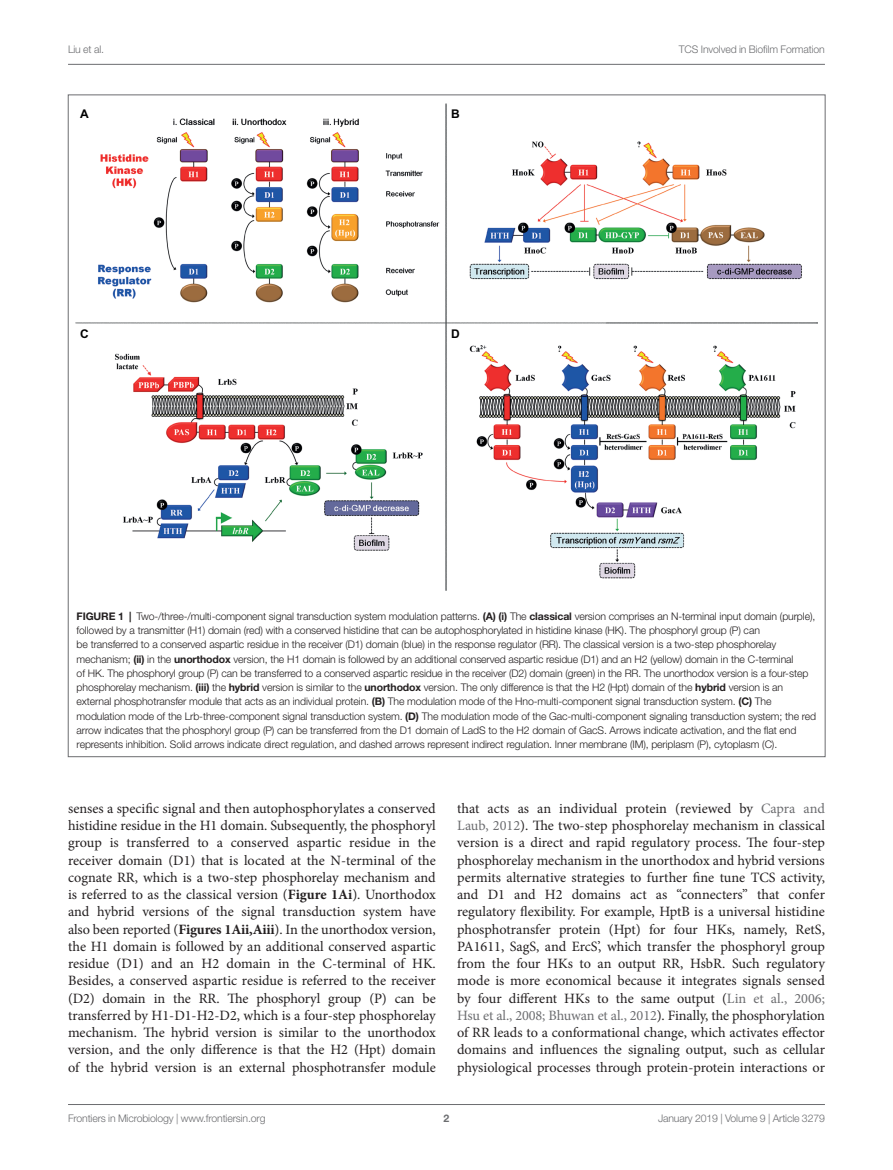
<style>
.page{position:relative;width:893px;height:1170px;background:#fff}
.page>*{position:absolute;margin:0;border:0;box-sizing:border-box;transform-origin:0 0}
.TEXT{font:14.25px/17.2px "Minion Pro";color:#231f20;text-align:justify}
.t1{font:700 12px "Arial";color:#000001}
.FIG_LEG{font:300 10.5px/14.2px "Helvetica Neue LT Std";letter-spacing:-.01em;color:#231f20}
.RF_R{font:300 10.5px "Helvetica Neue LT Std";letter-spacing:-.015em;color:#6c6d70}
.RF_R-2{font:700 10.5px "Helvetica Neue LT Std";color:#6c6d70}
.s1{font-weight:700}
.s2{color:#6c6d70}
</style>
<div class="page">
<hr style="left:68px;top:64px;width:757px;height:1px;background:#6c6d70">
<hr style="left:68px;top:1104px;width:757px;height:1px;background:#6c6d70">
<img style="left:76px;top:103px;width:742px;height:487px">
<p class="RF_R" style="left:68px;top:42px;width:38px">Liu et al.</p>
<p class="RF_R" style="left:679px;top:42px;width:147px">TCS Involved in Biofilm Formation</p>
<p class="t1" style="left:80px;top:106px;width:10px">A</p>
<p class="t1" style="left:451px;top:106px;width:10px">B</p>
<p class="t1" style="left:80px;top:326px;width:10px">C</p>
<p class="t1" style="left:451px;top:326px;width:10px">D</p>
<p class="FIG_LEG" style="left:77px;top:608px;width:741px"><span class="s1">FIGURE 1 |</span> Two-/three-/multi-component signal transduction system modulation patterns. <span class="s1">(A) (i)</span> The <span class="s1">classical</span> version comprises an N-terminal input domain (purple), followed by a transmitter (H1) domain (red) with a conserved histidine that can be autophosphorylated in histidine kinase (HK). The phosphoryl group (P) can<br>be transferred to a conserved aspartic residue in the receiver (D1) domain (blue) in the response regulator (RR). The classical version is a two-step phosphorelay mechanism; <span class="s1">(ii)</span> in the <span class="s1">unorthodox</span> version, the H1 domain is followed by an additional conserved aspartic residue (D1) and an H2 (yellow) domain in the C-terminal<br>of HK. The phosphoryl group (P) can be transferred to a conserved aspartic residue in the receiver (D2) domain (green) in the RR. The unorthodox version is a four-step phosphorelay mechanism. <span class="s1">(iii)</span> the <span class="s1">hybrid</span> version is similar to the <span class="s1">unorthodox</span> version. The only difference is that the H2 (Hpt) domain of the <span class="s1">hybrid</span> version is an external phosphotransfer module that acts as an individual protein. <span class="s1">(B)</span> The modulation mode of the Hno-multi-component signal transduction system. <span class="s1">(C)</span> The modulation mode of the Lrb-three-component signal transduction system. <span class="s1">(D)</span> The modulation mode of the Gac-multi-component signaling transduction system; the red arrow indicates that the phosphoryl group (P) can be transferred from the D1 domain of LadS to the H2 domain of GacS. Arrows indicate activation, and the flat end represents inhibition. Solid arrows indicate direct regulation, and dashed arrows represent indirect regulation. Inner membrane (IM), periplasm (P), cytoplasm (C).</p>
<p class="TEXT" style="left:68px;top:799px;width:369px">senses a specific signal and then autophosphorylates a conserved histidine residue in the H1 domain. Subsequently, the phosphoryl group is transferred to a conserved aspartic residue in the receiver domain (D1) that is located at the N-terminal of the cognate RR, which is a two-step phosphorelay mechanism and is referred to as the classical version (<span class="s1">Figure 1Ai</span>). Unorthodox and hybrid versions of the signal transduction system have also been reported (<span class="s1">Figures 1Aii,Aiii</span>). In the unorthodox version, the H1 domain is followed by an additional conserved aspartic residue (D1) and an H2 domain in the C-terminal of HK.<br>Besides, a conserved aspartic residue is referred to the receiver (D2) domain in the RR. The phosphoryl group (P) can be transferred by H1-D1-H2-D2, which is a four-step phosphorelay mechanism. The hybrid version is similar to the unorthodox version, and the only difference is that the H2 (Hpt) domain of the hybrid version is an external phosphotransfer module</p>
<p class="TEXT" style="left:457px;top:799px;width:369px">that acts as an individual protein (reviewed by <span class="s2">Capra and Laub, 2012</span>). The two-step phosphorelay mechanism in classical version is a direct and rapid regulatory process. The four-step phosphorelay mechanism in the unorthodox and hybrid versions permits alternative strategies to further fine tune TCS activity, and D1 and H2 domains act as “connecters” that confer regulatory flexibility. For example, HptB is a universal histidine phosphotransfer protein (Hpt) for four HKs, namely, RetS, PA1611, SagS, and ErcS’, which transfer the phosphoryl group from the four HKs to an output RR, HsbR. Such regulatory mode is more economical because it integrates signals sensed by four different HKs to the same output (<span class="s2">Lin et al., 2006; Hsu et al., 2008; Bhuwan et al., 2012</span>). Finally, the phosphorylation of RR leads to a conformational change, which activates effector domains and influences the signaling output, such as cellular physiological processes through protein-protein interactions or</p>
<p class="RF_R" style="left:68px;top:1111px;width:199px">Frontiers in Microbiology | www.frontiersin.org</p>
<p class="RF_R-2" style="left:444px;top:1111px;width:7px">2</p>
<p class="RF_R" style="left:658px;top:1111px;width:168px">January 2019 | Volume 9 | Article 3279</p>
</div>
